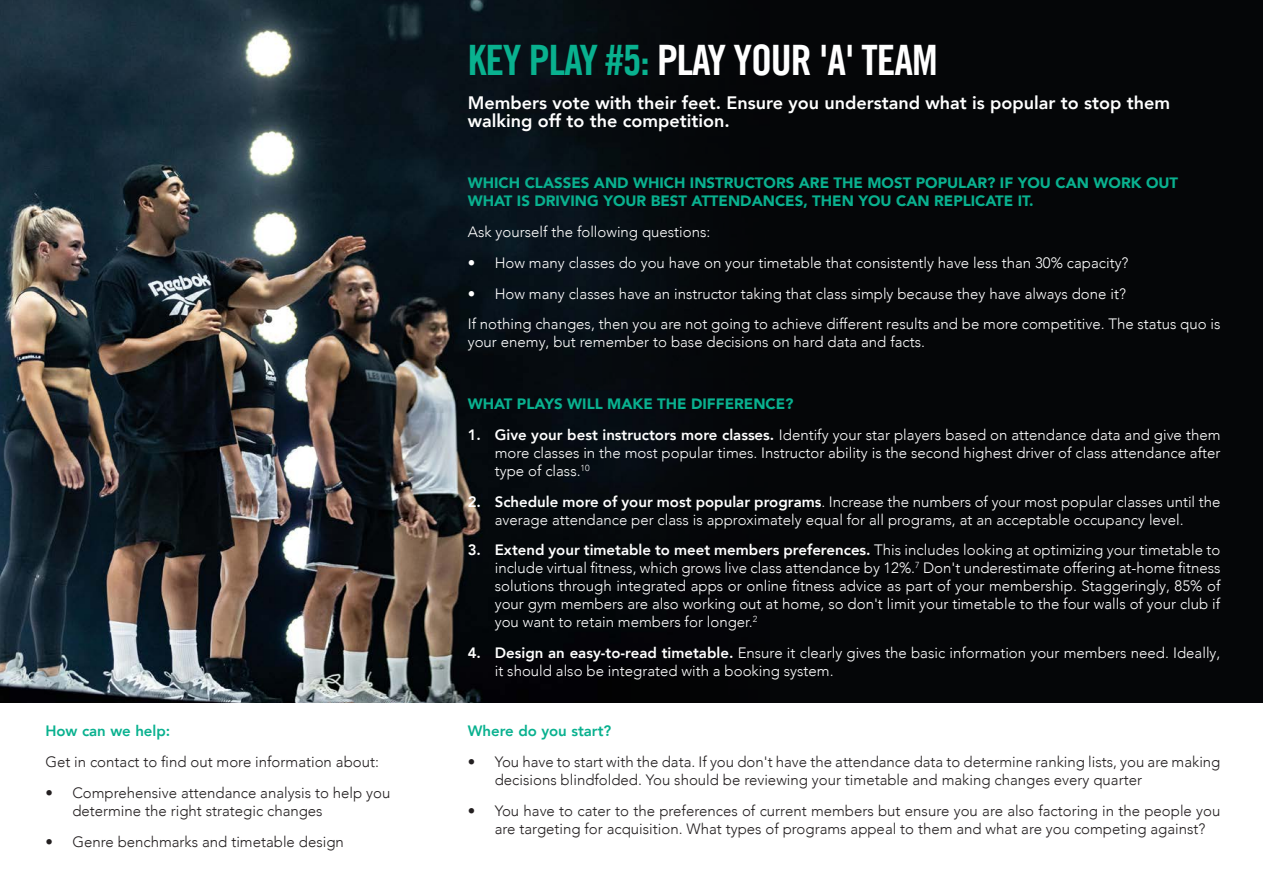
<style>
.page{position:relative;width:1263px;height:893px;background:#fff}
.page>*{position:absolute;margin:0;border:0;box-sizing:border-box;transform-origin:0 0}
.t1{font:42px "Trade Gothic LT Com Bd Cn 20";letter-spacing:-.025em;color:#fff}
.t2{font:800 18px/18px "Avenir LT Com";color:#fff}
.t3{font:300 15px/18px "Avenir LT Com";color:#fff}
.t4{font:300 15px/18px "Avenir LT Com";color:#231f20}
.t5{font:900 15px/18px "Avenir LT Com";color:#09b18f}
.t6{font:800 15px "Avenir LT Com";color:#09b18f}
.s1{color:#09b18f}
.s2{font-weight:800}
</style>
<div class="page">
<div style="left:400px;top:0;width:863px;height:714px;background:#050608"></div>
<img style="left:0;top:0;width:769px;height:704px">
<div style="left:0;top:704px;width:1263px;height:189px;background:#fff"></div>
<p class="t6" style="left:45px;top:722px;width:126px">How can we help:</p>
<p class="t4" style="left:45px;top:753px;width:335px">Get in contact to find out more information about:</p>
<p class="t4" style="left:72px;top:784px;width:319px;text-indent:-27px">• Comprehensive attendance analysis to help you determine the right strategic changes</p>
<p class="t4" style="left:45px;top:832px;width:300px">• Genre benchmarks and timetable design</p>
<p class="t1" style="left:468px;top:34px;width:471px"><span class="s1">KEY PLAY #5:</span> PLAY YOUR 'A' TEAM</p>
<p class="t2" style="left:468px;top:94px;width:704px">Members vote with their feet. Ensure you understand what is popular to stop them walking off to the competition.</p>
<p class="t5" style="left:468px;top:174px;width:712px">WHICH CLASSES AND WHICH INSTRUCTORS ARE THE MOST POPULAR? IF YOU CAN WORK OUT<br>WHAT IS DRIVING YOUR BEST ATTENDANCES, THEN YOU CAN REPLICATE IT.</p>
<p class="t3" style="left:468px;top:223px;width:244px">Ask yourself the following questions:</p>
<p class="t3" style="left:468px;top:254px;width:662px">• How many classes do you have on your timetable that consistently have less than 30% capacity?</p>
<p class="t3" style="left:468px;top:285px;width:660px">• How many classes have an instructor taking that class simply because they have always done it?</p>
<p class="t3" style="left:468px;top:315px;width:754px">If nothing changes, then you are not going to achieve different results and be more competitive. The status quo is your enemy, but remember to base decisions on hard data and facts.</p>
<p class="t5" style="left:468px;top:395px;width:327px">WHAT PLAYS WILL MAKE THE DIFFERENCE?</p>
<p class="t3" style="left:495px;top:426px;width:727px;text-align:justify;text-indent:-27px"><span class="s2">1. Give your best instructors more classes.</span> Identify your star players based on attendance data and give them more classes in the most popular times. Instructor ability is the second highest driver of class attendance after type of class.<sup>10</sup></p>
<p class="t3" style="left:495px;top:492px;width:727px;text-indent:-27px"><span class="s2">2. Schedule more of your most popular programs</span>. Increase the numbers of your most popular classes until the average attendance per class is approximately equal for all programs, at an acceptable occupancy level.</p>
<p class="t3" style="left:495px;top:541px;width:727px;text-align:justify;text-indent:-27px"><span class="s2">3. Extend your timetable to meet members preferences.</span> This includes looking at optimizing your timetable to include virtual fitness, which grows live class attendance by 12%.<sup>7</sup> Don't underestimate offering at-home fitness solutions through integrated apps or online fitness advice as part of your membership. Staggeringly, 85% of your gym members are also working out at home, so don't limit your timetable to the four walls of your club if you want to retain members for longer.<sup>2</sup></p>
<p class="t3" style="left:495px;top:644px;width:727px;text-indent:-27px"><span class="s2">4. Design an easy-to-read timetable.</span> Ensure it clearly gives the basic information your members need. Ideally, it should also be integrated with a booking system.</p>
<p class="t6" style="left:468px;top:722px;width:145px">Where do you start?</p>
<p class="t4" style="left:495px;top:753px;width:727px;text-indent:-27px">• You have to start with the data. If you don't have the attendance data to determine ranking lists, you are making decisions blindfolded. You should be reviewing your timetable and making changes every quarter</p>
<p class="t4" style="left:495px;top:802px;width:727px;text-indent:-27px">• You have to cater to the preferences of current members but ensure you are also factoring in the people you are targeting for acquisition. What types of programs appeal to them and what are you competing against?</p>
</div>
